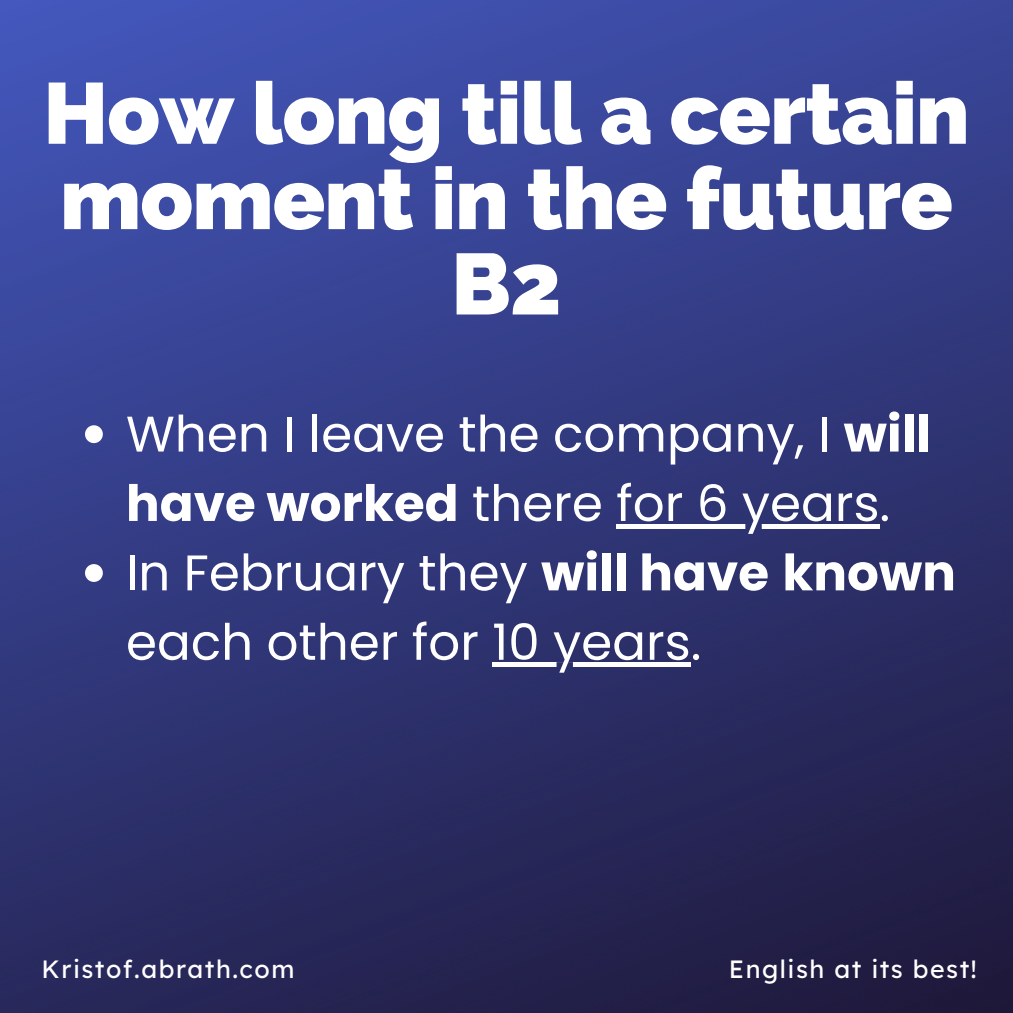
<style>
.page{position:relative;width:1013px;height:1013px;background:#fff}
.page>*{position:absolute;margin:0;border:0;box-sizing:border-box;transform-origin:0 0}
.t1{font:800 86.25px/85.2px "Raleway";letter-spacing:-.01em;color:#fff;text-align:center}
.t2{font:50px/69.4px "Poppins";color:#fff}
.t3{font:25px "Lexend Deca";letter-spacing:.06em;color:#fff}
.s1{font-weight:700}
</style>
<div class="page">
<img style="left:0;top:0;width:1012px;height:1012px">
<svg style="left:85px;top:425px;width:18px;height:18px"></svg>
<hr style="left:616px;top:524px;width:263px;height:4px;background:#fff">
<svg style="left:85px;top:564px;width:18px;height:18px"></svg>
<div style="left:492px;top:662px;width:198px;height:5px;background:#fff"></div>
<h1 class="t1" style="left:43px;top:71px;width:927px">How long till a certain moment in the future<br>B2</h1>
<p class="t2" style="left:126px;top:399px;width:831px">When I leave the company, I <span class="s1">will have worked</span> there for 6 years.<br>In February they <span class="s1">will have known </span>each other for 10 years.</p>
<p class="t3" style="left:42px;top:953px;width:254px">Kristof.abrath.com</p>
<p class="t3" style="left:729px;top:953px;width:249px">English at its best!</p>
</div>
